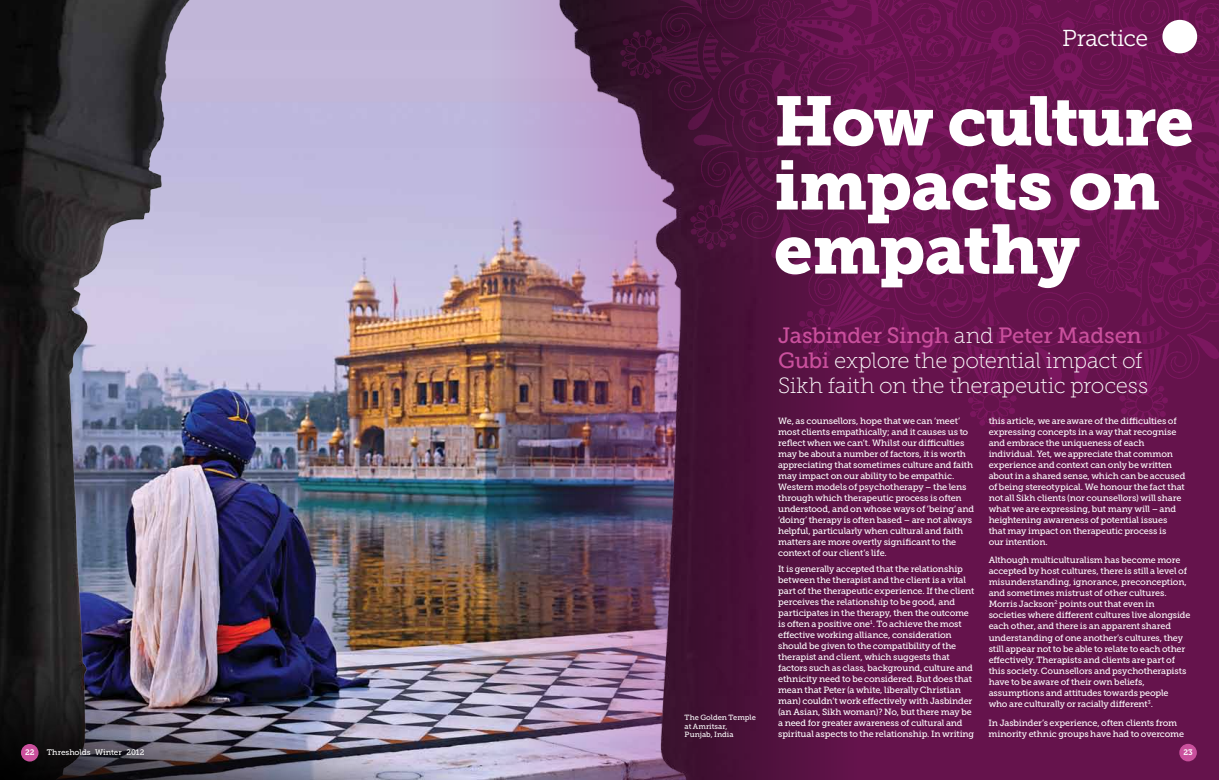
<style>
.page{position:relative;width:1219px;height:780px;background:#fff}
.page>*{position:absolute;margin:0;border:0;box-sizing:border-box;transform-origin:0 0}
.t1{font:69px/64px "Museo Slab 900";letter-spacing:-.02em;color:#fff}
.t2{font:23px "Museo Slab 300";letter-spacing:-.02em;color:#fff}
.t3{font:22px/25px "Museo Slab 100";letter-spacing:-.015em;color:#fff}
.t4{font:22px "Museo Slab 500";letter-spacing:-.015em;color:#ca509d}
.t5{font:9px/11px "Museo Slab 500";letter-spacing:-.015em;color:#fff}
.t6{font:8px "Museo Slab 500";letter-spacing:-.005em;color:#fff}
.t7{font:8px "Museo Slab 700";color:#fff}
.t8{font:7.5px/8.5px "Museo Slab 500";color:#fff}
.s1{font-family:"Museo Slab 100";color:#fff}
.s2{font-family:"Museo Slab 500";color:#ca509d}
</style>
<div class="page">
<img style="left:224px;top:0;width:170px;height:636px">
<img style="left:0;top:0;width:224px;height:636px">
<img style="left:0;top:636px;width:394px;height:144px">
<img style="left:394px;top:0;width:825px;height:780px">
<img style="left:593px;top:0;width:626px;height:471px">
<div style="left:1179px;top:743px;width:18px;height:18px;background:#ca509d;border-radius:50%"></div>
<div style="left:1162px;top:20px;width:35px;height:33px;background:#fff;border-radius:50%"></div>
<div style="left:21px;top:744px;width:18px;height:17px;background:#ca509d;border-radius:50%"></div>
<p class="t7" style="left:25px;top:747px;width:11px">22</p>
<p class="t6" style="left:47px;top:747px;width:99px">Thresholds Winter 2012</p>
<h2 class="t2" style="left:1062px;top:25px;width:87px">Practice</h2>
<p class="t8" style="left:685px;top:713px;width:73px">The Golden Temple at Amritsar,<br>Punjab, India</p>
<h1 class="t1" style="left:774px;top:90px;width:421px">How culture impacts on empathy</h1>
<h3 class="t4" style="left:778px;top:323px;width:365px">Jasbinder Singh <span class="s1">and</span> Peter Madsen</h3>
<h3 class="t3" style="left:778px;top:348px;width:372px"><span class="s2">Gubi</span> explore the potential impact of<br>Sikh faith on the therapeutic process</h3>
<p class="t5" style="left:778px;top:415px;width:198px">We, as counsellors, hope that we can ‘meet’ most clients empathically; and it causes us to reflect when we can’t. Whilst our difficulties may be about a number of factors, it is worth appreciating that sometimes culture and faith may impact on our ability to be empathic.<br>Western models of psychotherapy – the lens through which therapeutic process is often understood, and on whose ways of ‘being’ and ‘doing’ therapy is often based – are not always helpful, particularly when cultural and faith matters are more overtly significant to the context of our client’s life.</p>
<p class="t5" style="left:778px;top:563px;width:198px">It is generally accepted that the relationship between the therapist and the client is a vital part of the therapeutic experience. If the client perceives the relationship to be good, and participates in the therapy, then the outcome is often a positive one<sup>1</sup>. To achieve the most effective working alliance, consideration should be given to the compatibility of the therapist and client, which suggests that factors such as class, background, culture and ethnicity need to be considered. But does that mean that Peter (a white, liberally Christian man) couldn’t work effectively with Jasbinder (an Asian, Sikh woman)? No, but there may be a need for greater awareness of cultural and spiritual aspects to the relationship. In writing</p>
<p class="t5" style="left:989px;top:415px;width:198px">this article, we are aware of the difficulties of expressing concepts in a way that recognise and embrace the uniqueness of each individual. Yet, we appreciate that common experience and context can only be written about in a shared sense, which can be accused of being stereotypical. We honour the fact that not all Sikh clients (nor counsellors) will share what we are expressing, but many will – and heightening awareness of potential issues that may impact on therapeutic process is<br>our intention.</p>
<p class="t5" style="left:989px;top:555px;width:203px">Although multiculturalism has become more accepted by host cultures, there is still a level of misunderstanding, ignorance, preconception, and sometimes mistrust of other cultures.<br>Morris Jackson<sup>2</sup> points out that even in societies where different cultures live alongside each other, and there is an apparent shared understanding of one another’s cultures, they still appear not to be able to relate to each other effectively. Therapists and clients are part of this society. Counsellors and psychotherapists have to be aware of their own beliefs, assumptions and attitudes towards people<br>who are culturally or racially different<sup>3</sup>.</p>
<p class="t5" style="left:989px;top:717px;width:197px">In Jasbinder’s experience, often clients from minority ethnic groups have had to overcome</p>
<p class="t7" style="left:1183px;top:747px;width:11px">23</p>
</div>
